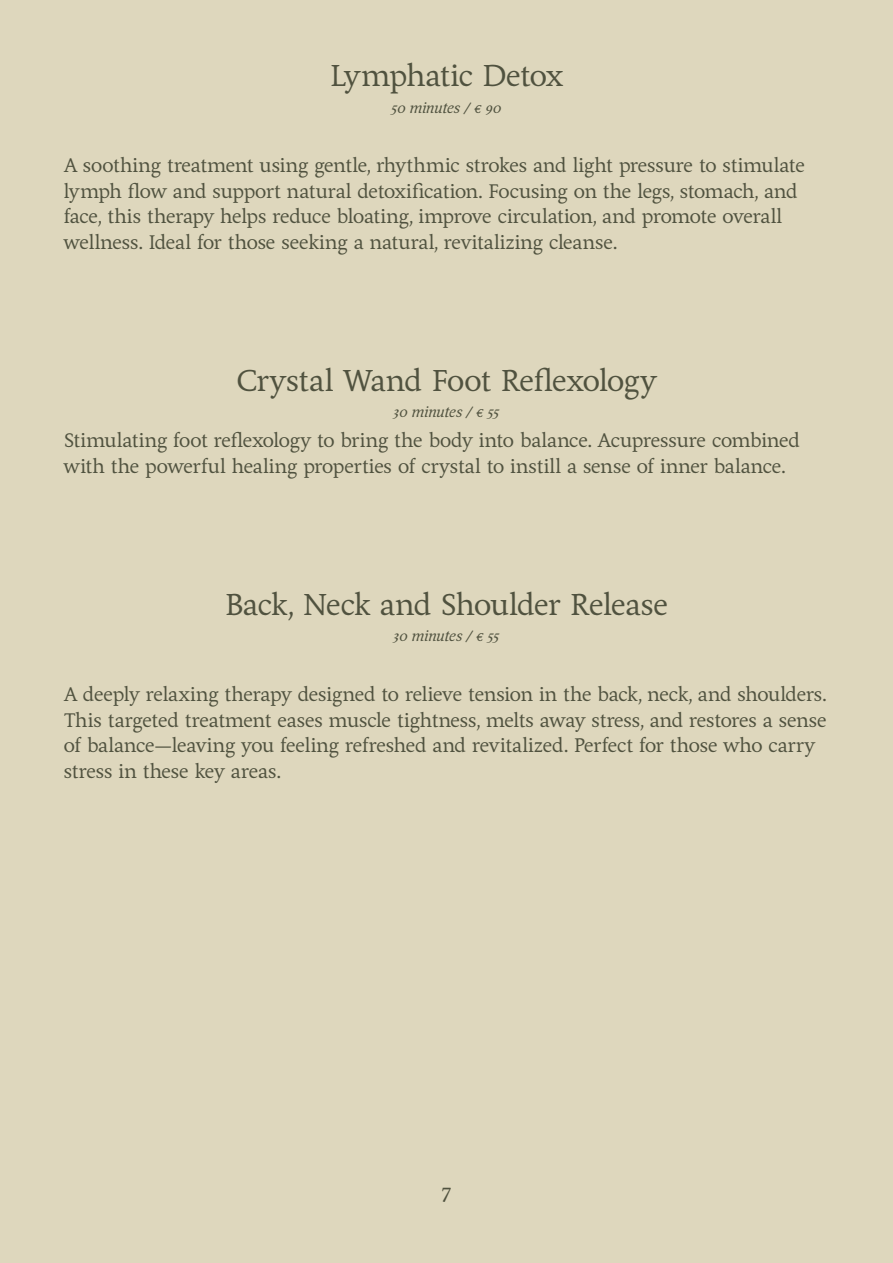
<style>
.page{position:relative;width:893px;height:1263px;background:#ded7bd}
.page>*{position:absolute;margin:0;border:0;box-sizing:border-box;transform-origin:0 0}
.t1{font:30px "Colvert Greek";letter-spacing:-.02em;color:#50523f}
.t2{font:22.5px "Colvert Greek";color:#50523f}
.t3{font:19.5px/25.5px "Colvert Greek";letter-spacing:-.01em;color:#50523f}
.t4{font:italic 15px "Colvert Greek";color:#50523f}
</style>
<div class="page">
<h1 class="t1" style="left:330px;top:58px;width:235px">Lymphatic Detox</h1>
<p class="t4" style="left:392px;top:98px;width:111px">50 minutes / € 90</p>
<p class="t3" style="left:64px;top:153px;width:743px">A soothing treatment using gentle, rhythmic strokes and light pressure to stimulate lymph flow and support natural detoxification. Focusing on the legs, stomach, and face, this therapy helps reduce bloating, improve circulation, and promote overall wellness. Ideal for those seeking a natural, revitalizing cleanse.</p>
<h1 class="t1" style="left:236px;top:362px;width:422px">Crystal Wand Foot Reflexology</h1>
<p class="t4" style="left:394px;top:403px;width:107px">30 minutes / € 55</p>
<p class="t3" style="left:64px;top:428px;width:738px">Stimulating foot reflexology to bring the body into balance. Acupressure combined with the powerful healing properties of crystal to instill a sense of inner balance.</p>
<h1 class="t1" style="left:225px;top:586px;width:445px">Back, Neck and Shoulder Release</h1>
<p class="t4" style="left:394px;top:627px;width:107px">30 minutes / € 55</p>
<p class="t3" style="left:64px;top:682px;width:764px">A deeply relaxing therapy designed to relieve tension in the back, neck, and shoulders.<br>This targeted treatment eases muscle tightness, melts away stress, and restores a sense of balance—leaving you feeling refreshed and revitalized. Perfect for those who carry stress in these key areas.</p>
<p class="t2" style="left:442px;top:1178px;width:11px">7</p>
</div>
